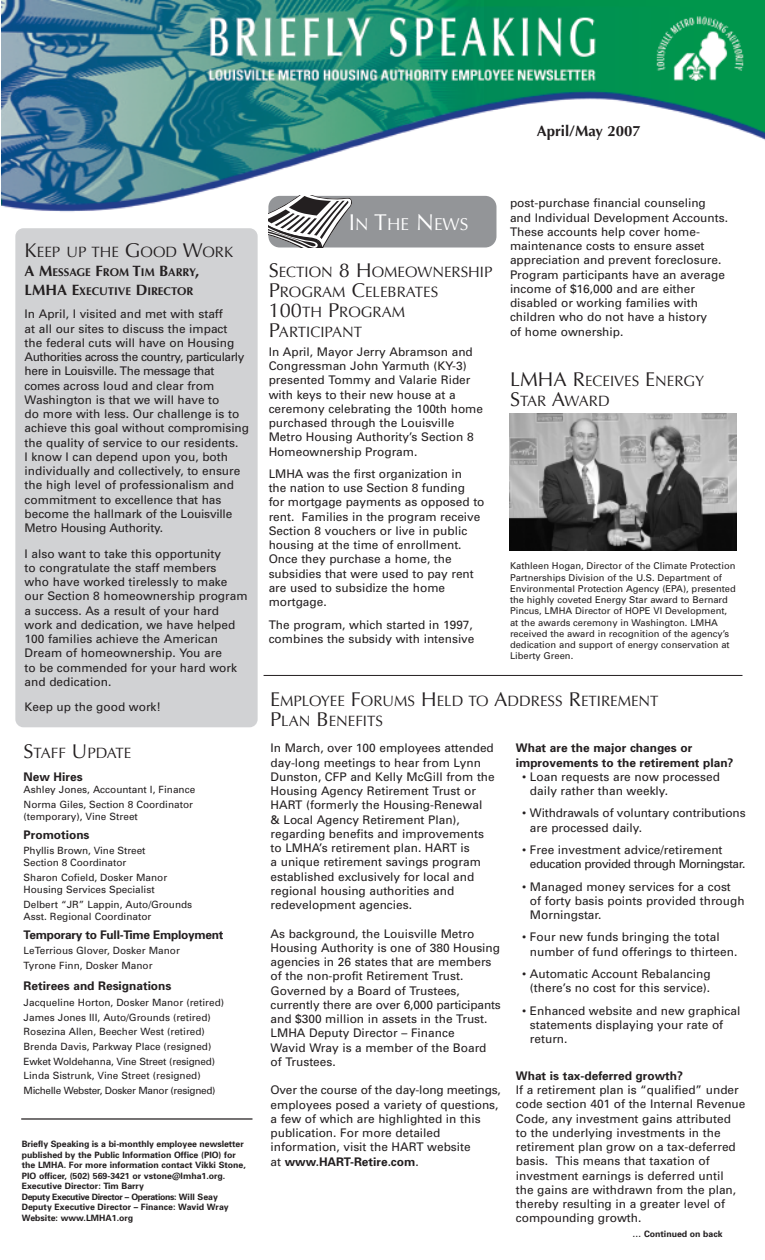
<style>
.page{position:relative;width:765px;height:1260px;background:#fff}
.page>*{position:absolute;margin:0;border:0;box-sizing:border-box;transform-origin:0 0}
.t1{font:17.25px "Optima";color:#fff}
.t2{font:15px/20px "Optima";color:#231f20}
.t3{font:700 15px "Optima";color:#231f20}
.t4{font:11.88px/14.2px "Univers";color:#231f20}
.t5{font:700 11.88px/14.2px "Univers";color:#231f20}
.t6{font:11.88px/14.2px "Univers";letter-spacing:-.04em;color:#231f20}
.t7{font:700 11.88px "Univers";letter-spacing:-.02em;color:#231f20}
.t8{font:700 11.25px/18.8px "Optima";color:#231f20}
.t9{font:10px/14.8px "Univers";color:#231f20}
.t10{font:9.38px/11.2px "Univers";color:#231f20}
.t11{font:700 8.75px/10.5px "Univers";color:#231f20}
.s1{font-size:20px}
.s2{font-size:15px}
.s3{font-size:23px}
.s4{font-weight:700}
</style>
<div class="page">
<div style="left:15px;top:228px;width:243px;height:499px;background:#d1d2d4;border-radius:8px"></div>
<img style="left:2px;top:1px;width:763px;height:219px">
<hr style="left:264px;top:675px;width:479px;height:1px;background:#231f20">
<div style="left:268px;top:196px;width:228px;height:52px;background:#939598;border-radius:11px"></div>
<svg style="left:269px;top:196px;width:84px;height:52px"></svg>
<hr style="left:21px;top:1118px;width:231px;height:2px;background:#231f20">
<img style="left:510px;top:414px;width:227px;height:136px">
<p class="t3" style="left:537px;top:124px;width:106px">April/May 2007</p>
<p class="t2" style="left:25px;top:242px;width:210px"><span class="s1">K</span>EEP UP THE <span class="s1">G</span>OOD <span class="s1">W</span>ORK</p>
<p class="t8" style="left:25px;top:264px;width:176px"><span class="s2">A M</span>ESSAGE <span class="s2">F</span>ROM <span class="s2">T</span>IM <span class="s2">B</span>ARRY<span class="s2">,<br>LMHA E</span>XECUTIVE <span class="s2">D</span>IRECTOR</p>
<p class="t4" style="left:25px;top:308px;width:226px">In April, I visited and met with staff<br>at all our sites to discuss the impact<br>the federal cuts will have on Housing Authorities across the country, particularly here in Louisville. The message that comes across loud and clear from Washington is that we will have to<br>do more with less. Our challenge is to achieve this goal without compromising the quality of service to our residents.<br>I know I can depend upon you, both individually and collectively, to ensure the high level of professionalism and commitment to excellence that has become the hallmark of the Louisville Metro Housing Authority.</p>
<p class="t4" style="left:25px;top:547px;width:224px">I also want to take this opportunity<br>to congratulate the staff members<br>who have worked tirelessly to make our Section 8 homeownership program a success. As a result of your hard work and dedication, we have helped<br>100 families achieve the American<br>Dream of homeownership. You are<br>to be commended for your hard work and dedication.</p>
<p class="t4" style="left:25px;top:701px;width:138px">Keep up the good work!</p>
<p class="t2" style="left:24px;top:744px;width:109px"><span class="s1">S</span>TAFF <span class="s1">U</span>PDATE</p>
<p class="t5" style="left:24px;top:771px;width:61px">New Hires</p>
<p class="t9" style="left:24px;top:783px;width:173px">Ashley Jones, Accountant I, Finance<br>Norma Giles, Section 8 Coordinator</p>
<p class="t9" style="left:24px;top:810px;width:116px">(temporary), Vine Street</p>
<p class="t5" style="left:24px;top:829px;width:67px">Promotions</p>
<p class="t9" style="left:24px;top:846px;width:123px;line-height:12px">Phyllis Brown, Vine Street<br>Section 8 Coordinator</p>
<p class="t9" style="left:24px;top:872px;width:145px;line-height:12px">Sharon Cofield, Dosker Manor<br>Housing Services Specialist</p>
<p class="t9" style="left:24px;top:899px;width:170px;line-height:12px">Delbert “JR” Lappin, Auto/Grounds<br>Asst. Regional Coordinator</p>
<p class="t7" style="left:24px;top:930px;width:201px">Temporary to Full-Time Employment</p>
<p class="t9" style="left:24px;top:944px;width:158px">LeTerrious Glover, Dosker Manor<br>Tyrone Finn, Dosker Manor</p>
<p class="t5" style="left:24px;top:980px;width:149px">Retirees and Resignations</p>
<p class="t9" style="left:24px;top:996px;width:202px">Jacqueline Horton, Dosker Manor (retired)<br>James Jones III, Auto/Grounds (retired)<br>Rosezina Allen, Beecher West (retired)<br>Brenda Davis, Parkway Place (resigned)<br>Ewket Woldehanna, Vine Street (resigned)<br>Linda Sistrunk, Vine Street (resigned)<br>Michelle Webster, Dosker Manor (resigned)</p>
<p class="t11" style="left:22px;top:1140px;width:226px">Briefly Speaking is a bi-monthly employee newsletter published by the Public Information Office (PIO) for the LMHA. For more information contact Vikki Stone, PIO officer, (502) 569-3421 or vstone@lmha1.org.<br>Executive Director: Tim Barry<br>Deputy Executive Director – Operations: Will Seay Deputy Executive Director – Finance: Wavid Wray Website: www.LMHA1.org</p>
<h1 class="t1" style="left:349px;top:214px;width:121px"><span class="s3">I</span>N <span class="s3">T</span>HE <span class="s3">N</span>EWS</h1>
<p class="t2" style="left:269px;top:262px;width:225px"><span class="s1">S</span>ECTION <span class="s1">8 H</span>OMEOWNERSHIP<br><span class="s1">P</span>ROGRAM <span class="s1">C</span>ELEBRATES<br><span class="s1">100</span>TH <span class="s1">P</span>ROGRAM<br><span class="s1">P</span>ARTICIPANT</p>
<p class="t4" style="left:269px;top:346px;width:216px">In April, Mayor Jerry Abramson and Congressman John Yarmuth (KY-3) presented Tommy and Valarie Rider with keys to their new house at a ceremony celebrating the 100th home purchased through the Louisville Metro Housing Authority’s Section 8<br>Homeownership Program.</p>
<p class="t4" style="left:269px;top:468px;width:217px">LMHA was the first organization in<br>the nation to use Section 8 funding<br>for mortgage payments as opposed to rent. Families in the program receive<br>Section 8 vouchers or live in public housing at the time of enrollment.<br>Once they purchase a home, the subsidies that were used to pay rent are used to subsidize the home mortgage.</p>
<p class="t4" style="left:269px;top:618px;width:207px">The program, which started in 1997, combines the subsidy with intensive</p>
<p class="t4" style="left:510px;top:197px;width:220px">post-purchase financial counseling and Individual Development Accounts.<br>These accounts help cover home&shy;maintenance costs to ensure asset appreciation and prevent foreclosure.<br>Program participants have an average income of $16,000 and are either disabled or working families with children who do not have a history<br>of home ownership.</p>
<p class="t2" style="left:510px;top:371px;width:196px"><span class="s1">LMHA R</span>ECEIVES <span class="s1">E</span>NERGY<br><span class="s1">S</span>TAR <span class="s1">A</span>WARD</p>
<p class="t10" style="left:510px;top:561px;width:227px">Kathleen Hogan, Director of the Climate Protection Partnerships Division of the U.S. Department of Environmental Protection Agency (EPA), presented the highly coveted Energy Star award to Bernard Pincus, LMHA Director of HOPE VI Development, at the awards ceremony in Washington. LMHA received the award in recognition of the agency’s dedication and support of energy conservation at Liberty Green.</p>
<p class="t2" style="left:270px;top:691px;width:390px"><span class="s1">E</span>MPLOYEE <span class="s1">F</span>ORUMS <span class="s1">H</span>ELD TO <span class="s1">A</span>DDRESS <span class="s1">R</span>ETIREMENT<br><span class="s1">P</span>LAN <span class="s1">B</span>ENEFITS</p>
<p class="t4" style="left:271px;top:742px;width:226px">In March, over 100 employees attended day-long meetings to hear from Lynn Dunston, CFP and Kelly McGill from the Housing Agency Retirement Trust or HART (formerly the Housing-Renewal<br>&amp; Local Agency Retirement Plan), regarding benefits and improvements to LMHA’s retirement plan. HART is<br>a unique retirement savings program established exclusively for local and regional housing authorities and redevelopment agencies.</p>
<p class="t4" style="left:271px;top:927px;width:232px">As background, the Louisville Metro Housing Authority is one of 380 Housing agencies in 26 states that are members of the non-profit Retirement Trust.<br>Governed by a Board of Trustees, currently there are over 6,000 participants and $300 million in assets in the Trust.<br>LMHA Deputy Director – Finance<br>Wavid Wray is a member of the Board<br>of Trustees.</p>
<p class="t4" style="left:271px;top:1084px;width:232px">Over the course of the day-long meetings, employees posed a variety of questions, a few of which are highlighted in this publication. For more detailed information, visit the HART website<br>at <span class="s4">www.HART-Retire.com</span>.</p>
<p class="t5" style="left:516px;top:742px;width:219px">What are the major changes or improvements to the retirement plan?</p>
<p class="t4" style="left:530px;top:771px;width:192px;text-indent:-8px">• Loan requests are now processed daily rather than weekly.</p>
<p class="t4" style="left:530px;top:807px;width:217px;text-indent:-8px">• Withdrawals of voluntary contributions are processed daily.</p>
<p class="t6" style="left:530px;top:844px;width:217px;text-indent:-8px">• Free investment advice/retirement education provided through Morningstar.</p>
<p class="t4" style="left:530px;top:880px;width:216px;text-indent:-8px">• Managed money services for a cost of forty basis points provided through<br>Morningstar.</p>
<p class="t4" style="left:530px;top:931px;width:209px;text-indent:-8px">• Four new funds bringing the total number of fund offerings to thirteen.</p>
<p class="t4" style="left:522px;top:968px;width:190px;text-align:right">• Automatic Account Rebalancing (there’s no cost for this service).</p>
<p class="t4" style="left:530px;top:1004px;width:212px;text-indent:-8px">• Enhanced website and new graphical statements displaying your rate of return.</p>
<p class="t5" style="left:516px;top:1070px;width:169px">What is tax-deferred growth?</p>
<p class="t4" style="left:516px;top:1084px;width:231px">If a retirement plan is “qualified” under code section 401 of the Internal Revenue Code, any investment gains attributed<br>to the underlying investments in the retirement plan grow on a tax-deferred basis. This means that taxation of investment earnings is deferred until<br>the gains are withdrawn from the plan, thereby resulting in a greater level of compounding growth.</p>
<p class="t11" style="left:633px;top:1229px;width:92px">… Continued on back</p>
</div>
